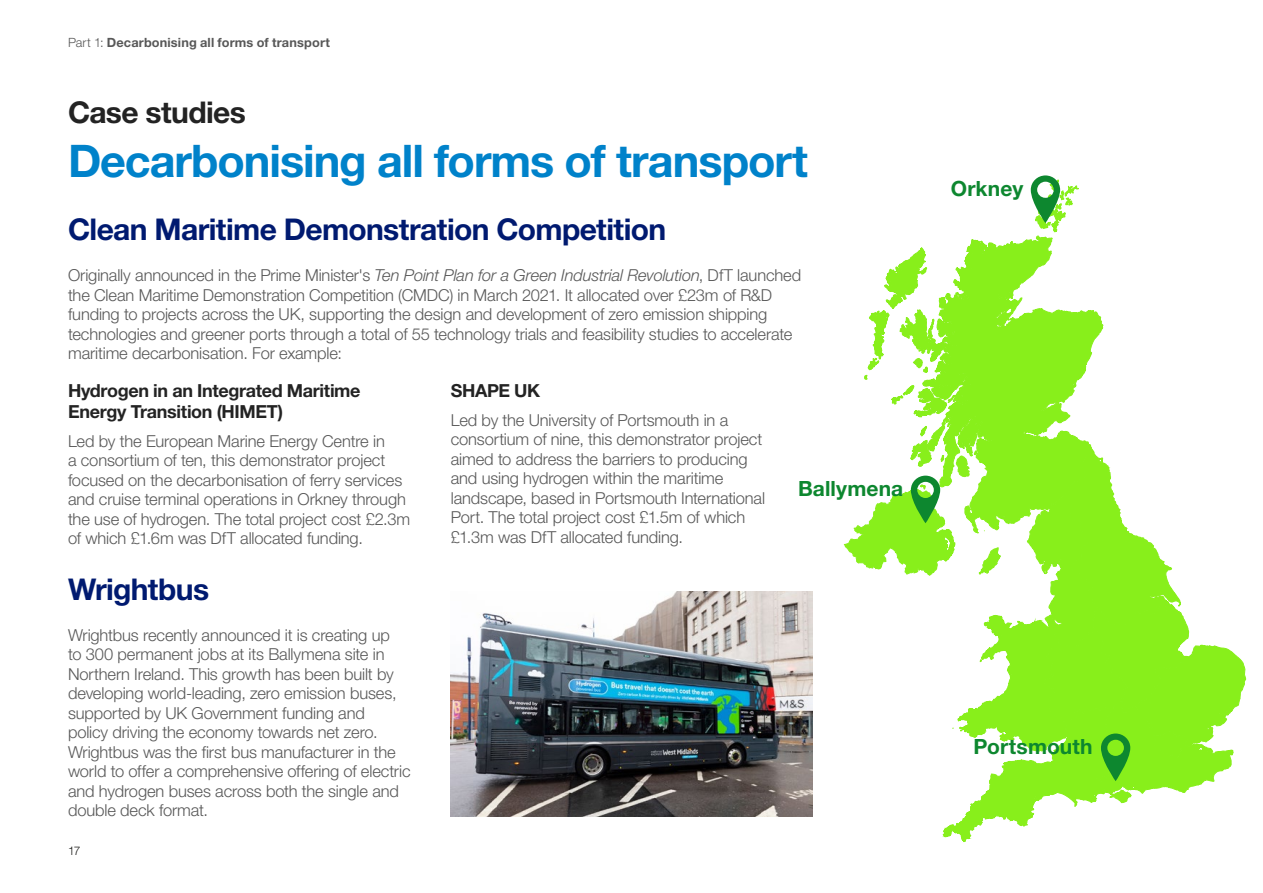
<style>
.page{position:relative;width:1263px;height:893px;background:#fff}
.page>*{position:absolute;margin:0;border:0;box-sizing:border-box;transform-origin:0 0}
.t1{font:700 45px "Helvetica Neue LT Pro";letter-spacing:-.025em;color:#0082ca}
.t2{font:700 30px "Helvetica Neue LT Pro";letter-spacing:-.02em;color:#001a70}
.t3{font:700 30px "Helvetica Neue LT Pro";letter-spacing:-.02em;color:#232323}
.t4{font:700 21px "Helvetica Neue LT Pro";letter-spacing:.005em;color:#0d872f}
.t5{font:700 18px/21px "Helvetica Neue LT Pro";letter-spacing:-.02em;color:#232323}
.t6{font:300 16.5px/19.5px "Helvetica Neue LT Pro 45";letter-spacing:-.01em;color:#585858}
.t7{font:700 12.75px "Helvetica Neue LT Pro";letter-spacing:.01em;color:#585858}
.t8{font:300 12px "Helvetica Neue LT Pro 45";color:#1d1d1b}
.s1{font-family:"Helvetica Neue LT Pro 45";font-weight:300}
.s2{font-family:"Helvetica Neue LT Pro 46";font-style:italic}
</style>
<div class="page">
<svg style="left:864px;top:185px;width:240px;height:261px"></svg>
<svg style="left:1031px;top:175px;width:29px;height:48px"></svg>
<svg style="left:844px;top:446px;width:402px;height:396px"></svg>
<img style="left:451px;top:591px;width:361px;height:225px">
<p class="t7" style="left:68px;top:35px;width:263px"><span class="s1">Part 1:</span> Decarbonising all forms of transport</p>
<h2 class="t3" style="left:68px;top:94px;width:179px">Case studies</h2>
<h1 class="t1" style="left:68px;top:134px;width:741px">Decarbonising all forms of transport</h1>
<h2 class="t2" style="left:68px;top:211px;width:600px">Clean Maritime Demonstration Competition</h2>
<p class="t6" style="left:68px;top:265px;width:735px">Originally announced in the Prime Minister's <span class="s2">Ten Point Plan for a Green Industrial Revolution</span>, DfT launched the Clean Maritime Demonstration Competition (CMDC) in March 2021. It allocated over £23m of R&amp;D funding to projects across the UK, supporting the design and development of zero emission shipping technologies and greener ports through a total of 55 technology trials and feasibility studies to accelerate maritime decarbonisation. For example:</p>
<p class="t5" style="left:68px;top:380px;width:294px">Hydrogen in an Integrated Maritime<br>Energy Transition (HIMET)</p>
<p class="t6" style="left:68px;top:431px;width:344px">Led by the European Marine Energy Centre in<br>a consortium of ten, this demonstrator project focused on the decarbonisation of ferry services and cruise terminal operations in Orkney through the use of hydrogen. The total project cost £2.3m of which £1.6m was DfT allocated funding.</p>
<p class="t5" style="left:451px;top:380px;width:91px">SHAPE UK</p>
<p class="t6" style="left:451px;top:410px;width:316px">Led by the University of Portsmouth in a consortium of nine, this demonstrator project aimed to address the barriers to producing and using hydrogen within the maritime landscape, based in Portsmouth International Port. The total project cost £1.5m of which £1.3m was DfT allocated funding.</p>
<p class="t4" style="left:798px;top:476px;width:107px">Ballymena</p>
<h2 class="t2" style="left:68px;top:571px;width:143px">Wrightbus</h2>
<p class="t6" style="left:68px;top:625px;width:344px">Wrightbus recently announced it is creating up<br>to 300 permanent jobs at its Ballymena site in Northern Ireland. This growth has been built by developing world-leading, zero emission buses, supported by UK Government funding and<br>policy driving the economy towards net zero.<br>Wrightbus was the first bus manufacturer in the world to offer a comprehensive offering of electric and hydrogen buses across both the single and double deck format.</p>
<p class="t8" style="left:68px;top:843px;width:14px">17</p>
<p class="t4" style="left:951px;top:176px;width:74px">Orkney</p>
<p class="t4" style="left:973px;top:734px;width:121px">Portsmouth</p>
</div>
